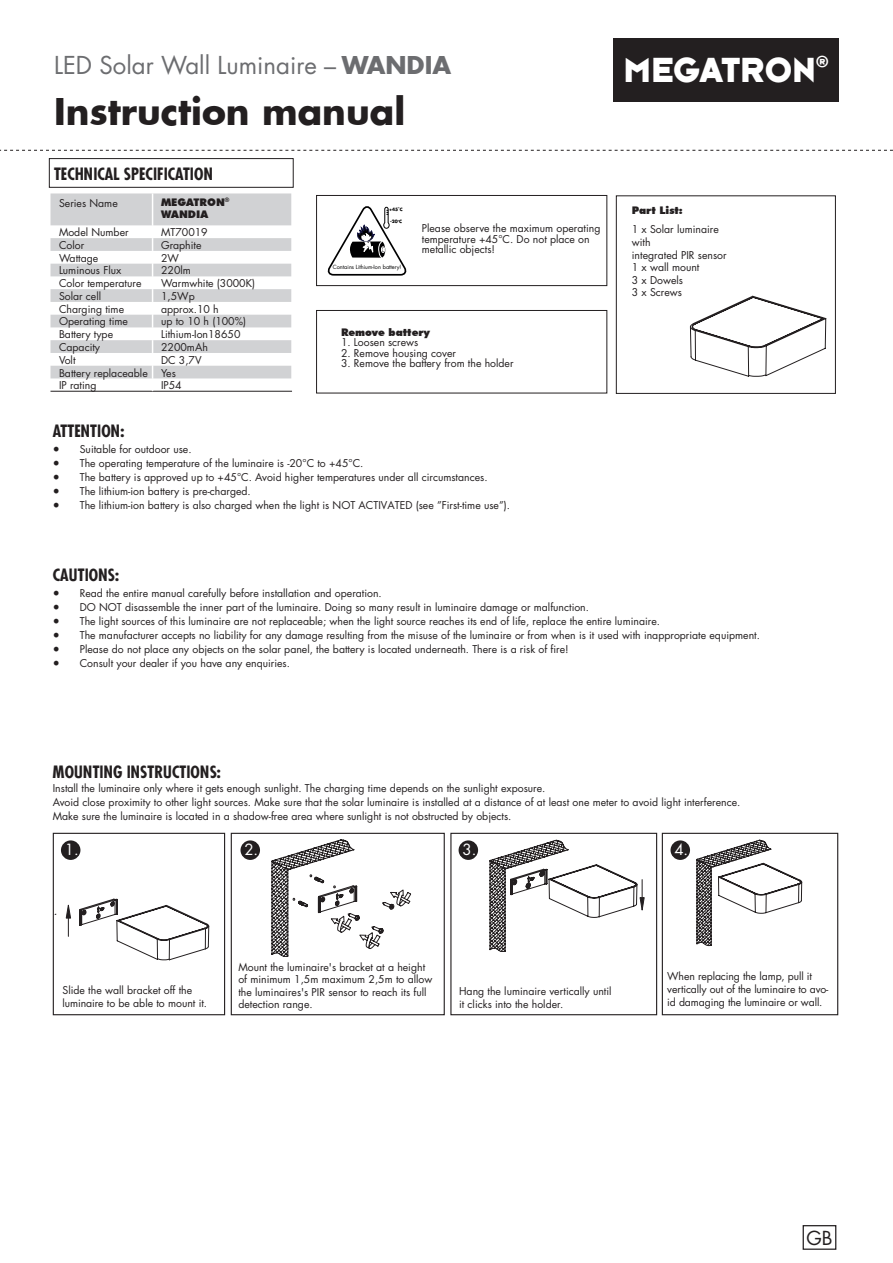
<style>
.page{position:relative;width:893px;height:1263px;background:#fff}
.page>*{position:absolute;margin:0;border:0;box-sizing:border-box;transform-origin:0 0}
.t1{font:700 36px "Futura";color:#231f20}
.t2{font:36px "Typeface Six";color:#fff}
.t3{font:24px "Futura";color:#6c6d70}
.t4{font:18.75px "Futura";color:#231f20}
.t5{font:18px/14px "Minion Pro";color:#231f20}
.t6{font:700 condensed 16.5px "Futura";color:#231f20}
.t7{font:15px "Futura";color:#fff}
.t8{font:10.5px/12.6px "Futura";color:#231f20}
.t9{font:900 10.5px/12.6px "Futura BT";color:#231f20}
.t10{font:5.55px "Futura";color:#000001}
.t11{font:700 4.35px "Futura";color:#000001}
.s1{font-weight:700}
.s2{font-size:4.2px;color:#231f20}
.s3{font-family:"Minion Pro";font-size:18px}
</style>
<div class="page">
<div style="left:49px;top:158px;width:244px;height:29px;border:1px solid #231f20"></div>
<svg style="left:0;top:150px;width:893px;height:1px"></svg>
<div style="left:614px;top:39px;width:225px;height:63px;background:#231f20"></div>
<div style="left:803px;top:1225px;width:33px;height:25px;border:1px solid #231f20"></div>
<hr style="left:51px;top:391px;width:102px;height:1px;background:#231f20">
<hr style="left:153px;top:391px;width:139px;height:1px;background:#231f20">
<svg style="left:51px;top:193px;width:240px;height:198px"></svg>
<div style="left:316px;top:310px;width:291px;height:83px;border:1px solid #231f20"></div>
<div style="left:316px;top:195px;width:291px;height:91px;border:1px solid #231f20"></div>
<svg style="left:327px;top:206px;width:80px;height:70px"></svg>
<div style="left:616px;top:195px;width:220px;height:199px;border:1px solid #231f20"></div>
<svg style="left:690px;top:295px;width:136px;height:82px"></svg>
<div style="left:662px;top:833px;width:176px;height:182px;border:1px solid #231f20"></div>
<div style="left:450px;top:833px;width:207px;height:182px;border:1px solid #231f20"></div>
<div style="left:231px;top:833px;width:214px;height:182px;border:1px solid #231f20"></div>
<div style="left:53px;top:833px;width:172px;height:182px;border:1px solid #231f20"></div>
<div style="left:61px;top:840px;width:19px;height:20px;background:#231f20;border-radius:50%"></div>
<div style="left:240px;top:840px;width:20px;height:20px;background:#231f20;border-radius:50%"></div>
<div style="left:459px;top:840px;width:19px;height:20px;background:#231f20;border-radius:50%"></div>
<div style="left:670px;top:840px;width:20px;height:20px;background:#231f20;border-radius:50%"></div>
<svg style="left:66px;top:904px;width:5px;height:32px"></svg>
<svg style="left:79px;top:899px;width:130px;height:61px"></svg>
<svg style="left:272px;top:839px;width:139px;height:118px"></svg>
<svg style="left:490px;top:840px;width:154px;height:112px"></svg>
<svg style="left:697px;top:840px;width:105px;height:106px"></svg>
<h2 class="t3" style="left:54px;top:48px;width:399px">LED Solar Wall Luminaire – <span class="s1">WANDIA</span></h2>
<h1 class="t2" style="left:623px;top:48px;width:207px">MEGATRON<sup>®</sup></h1>
<h1 class="t1" style="left:54px;top:87px;width:353px">Instruction manual</h1>
<h3 class="t6" style="left:54px;top:163px;width:161px">TECHNICAL SPECIFICATION</h3>
<p class="t8" style="left:59px;top:196px;width:60px">Series Name</p>
<p class="t9" style="left:161px;top:196px;width:70px">MEGATRON<sup>®<br></sup>WANDIA</p>
<p class="t8" style="left:59px;top:226px;width:71px">Model Number</p>
<p class="t8" style="left:161px;top:226px;width:48px">MT70019</p>
<p class="t8" style="left:59px;top:239px;width:27px">Color</p>
<p class="t8" style="left:161px;top:239px;width:42px">Graphite</p>
<p class="t8" style="left:59px;top:251px;width:41px">Wattage</p>
<p class="t8" style="left:161px;top:251px;width:19px">2W</p>
<p class="t8" style="left:59px;top:264px;width:64px">Luminous Flux</p>
<p class="t8" style="left:161px;top:264px;width:31px">220lm</p>
<p class="t8" style="left:59px;top:277px;width:84px">Color temperature</p>
<p class="t8" style="left:161px;top:277px;width:96px">Warmwhite (3000K)</p>
<p class="t8" style="left:59px;top:290px;width:44px">Solar cell</p>
<p class="t8" style="left:161px;top:290px;width:35px">1,5Wp</p>
<p class="t8" style="left:59px;top:302px;width:67px">Charging time</p>
<p class="t8" style="left:161px;top:302px;width:59px">approx.10 h</p>
<p class="t8" style="left:59px;top:315px;width:71px">Operating time</p>
<p class="t8" style="left:161px;top:315px;width:87px">up to 10 h (100%)</p>
<p class="t8" style="left:59px;top:328px;width:56px">Battery type</p>
<p class="t8" style="left:161px;top:328px;width:81px">Lithium-Ion18650</p>
<p class="t8" style="left:59px;top:341px;width:43px">Capacity</p>
<p class="t8" style="left:161px;top:341px;width:48px">2200mAh</p>
<p class="t8" style="left:59px;top:353px;width:18px">Volt</p>
<p class="t8" style="left:161px;top:353px;width:42px">DC 3,7V</p>
<p class="t8" style="left:59px;top:366px;width:90px">Battery replaceable</p>
<p class="t8" style="left:161px;top:366px;width:16px">Yes</p>
<p class="t8" style="left:59px;top:379px;width:39px">IP rating</p>
<p class="t8" style="left:161px;top:379px;width:22px">IP54</p>
<h3 class="t6" style="left:53px;top:420px;width:73px">ATTENTION:</h3>
<p class="t11" style="left:389px;top:206px;width:15px">+45<span class="s2">°</span>C</p>
<p class="t11" style="left:390px;top:218px;width:14px">-20<span class="s2">°</span>C</p>
<p class="t10" style="left:333px;top:263px;width:70px">Contains Lithium-Ion battery!</p>
<p class="t8" style="left:422px;top:223px;width:180px;line-height:10.5px">Please observe the maximum operating temperature +45°C. Do not place on metallic objects!</p>
<p class="t9" style="left:341px;top:326px;width:91px">Remove battery</p>
<p class="t8" style="left:341px;top:336px;width:79px">1. Loosen screws</p>
<p class="t8" style="left:341px;top:346px;width:116px">2. Remove housing cover</p>
<p class="t8" style="left:341px;top:357px;width:174px">3. Remove the battery from the holder</p>
<p class="t8" style="left:53px;top:443px;width:140px"><span class="s3">•</span> Suitable for outdoor use.</p>
<p class="t8" style="left:80px;top:485px;width:173px">The lithium-ion battery is pre-charged.</p>
<p class="t8" style="left:53px;top:499px;width:459px"><span class="s3">•</span> The lithium-ion battery is also charged when the light is NOT ACTIVATED (see ”First-time use”).</p>
<h3 class="t5" style="left:53px;top:455px;width:9px">• •</h3>
<p class="t8" style="left:80px;top:456px;width:409px;line-height:13.8px">The operating temperature of the luminaire is -20°C to +45°C.<br>The battery is approved up to +45°C. Avoid higher temperatures under all circumstances.</p>
<h3 class="t5" style="left:53px;top:482px;width:9px">•</h3>
<p class="t9" style="left:632px;top:204px;width:52px">Part List:</p>
<p class="t8" style="left:632px;top:223px;width:96px">1 x Solar luminaire with<br>integrated PIR sensor<br>1 x wall mount<br>3 x Dowels<br>3 x Screws</p>
<h3 class="t6" style="left:53px;top:564px;width:68px">CAUTIONS:</h3>
<p class="t8" style="left:53px;top:587px;width:331px"><span class="s3">•</span> Read the entire manual carefully before installation and operation.</p>
<p class="t8" style="left:53px;top:601px;width:538px"><span class="s3">•</span> DO NOT disassemble the inner part of the luminaire. Doing so many result in luminaire damage or malfunction.</p>
<p class="t8" style="left:53px;top:614px;width:609px"><span class="s3">•</span> The light sources of this luminaire are not replaceable; when the light source reaches its end of life, replace the entire luminaire.</p>
<p class="t8" style="left:53px;top:628px;width:709px"><span class="s3">•</span> The manufacturer accepts no liability for any damage resulting from the misuse of the luminaire or from when is it used with inappropriate equipment.</p>
<p class="t8" style="left:53px;top:642px;width:517px"><span class="s3">•</span> Please do not place any objects on the solar panel, the battery is located underneath. There is a risk of fire!</p>
<p class="t8" style="left:53px;top:656px;width:239px"><span class="s3">•</span> Consult your dealer if you have any enquiries.</p>
<h3 class="t6" style="left:53px;top:761px;width:170px">MOUNTING INSTRUCTIONS:</h3>
<p class="t8" style="left:53px;top:781px;width:689px;line-height:14px">Install the luminaire only where it gets enough sunlight. The charging time depends on the sunlight exposure.<br>Avoid close proximity to other light sources. Make sure that the solar luminaire is installed at a distance of at least one meter to avoid light interference.<br>Make sure the luminaire is located in a shadow-free area where sunlight is not obstructed by objects.</p>
<h3 class="t7" style="left:65px;top:839px;width:15px">1.</h3>
<h3 class="t7" style="left:244px;top:839px;width:15px">2.</h3>
<h3 class="t7" style="left:462px;top:839px;width:15px">3.</h3>
<h3 class="t7" style="left:674px;top:839px;width:15px">4.</h3>
<p class="t8" style="left:238px;top:960px;width:195px">Mount the luminaire's bracket at a height of minimum 1,5m maximum 2,5m to allow the luminaires's PIR sensor to reach its full detection range.</p>
<p class="t8" style="left:63px;top:984px;width:146px">Slide the wall bracket off the luminaire to be able to mount it.</p>
<p class="t8" style="left:459px;top:985px;width:154px">Hang the luminaire vertically until it clicks into the holder.</p>
<p class="t8" style="left:667px;top:970px;width:162px">When replacing the lamp, pull it vertically out of the luminaire to avo&shy;id damaging the luminaire or wall.</p>
<h3 class="t4" style="left:806px;top:1225px;width:28px">GB</h3>
</div>
